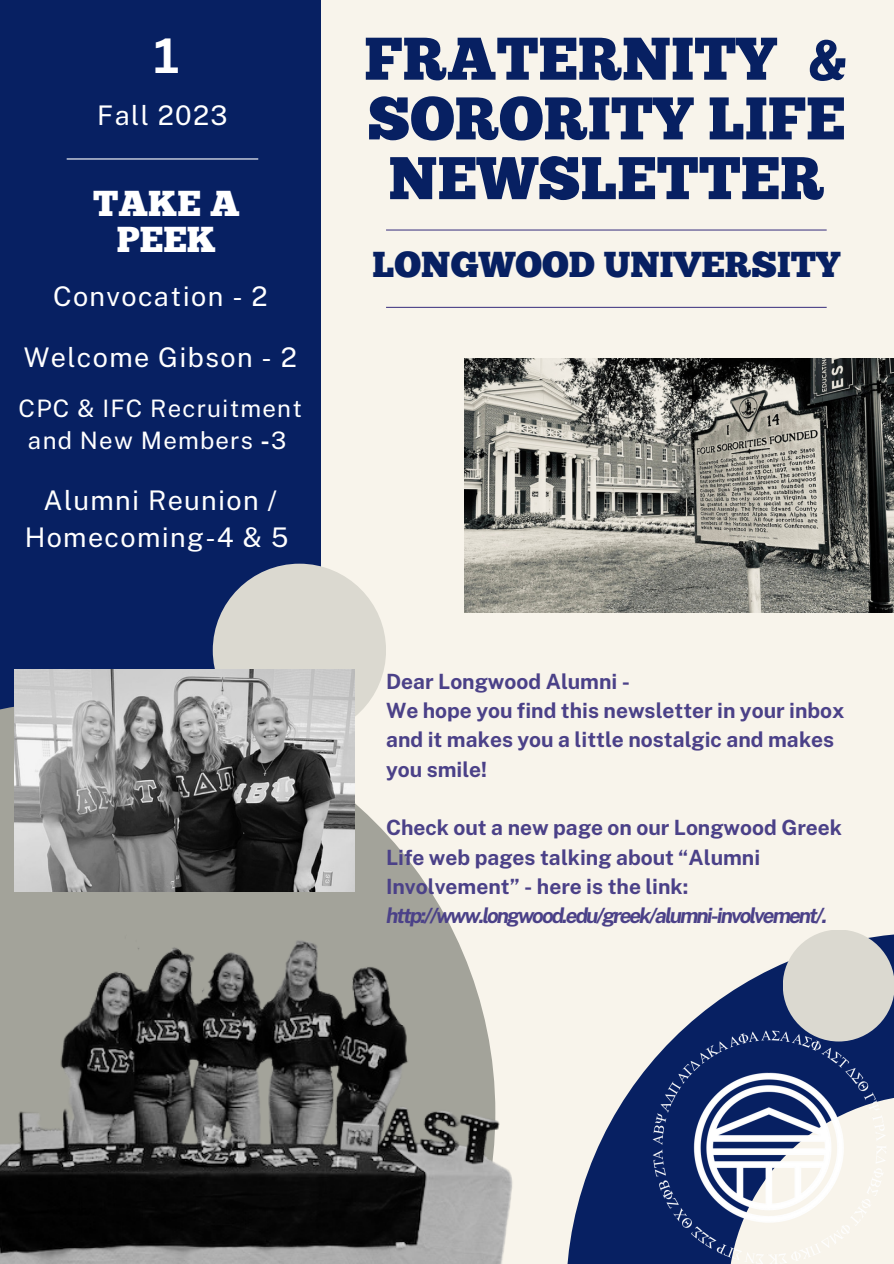
<style>
.page{position:relative;width:894px;height:1264px;background:#fff}
.page>*{position:absolute;margin:0;border:0;box-sizing:border-box;transform-origin:0 0}
.t1{font:60px/59.7px "Chunk Five";color:#072062}
.t2{font:700 48px "Canva Sans";color:#fff}
.t3{font:36px "Chunk Five";color:#072062}
.t4{font:36px "Chunk Five";color:#fff}
.t5{font:27px/37.2px "Public Sans";letter-spacing:.05em;color:#fff;text-align:center}
.t6{font:24px/32.7px "Public Sans";letter-spacing:.05em;color:#fff;text-align:center}
.t7{font:700 21px/29.2px "Public Sans";color:#4b4188}
.t8{font:italic 700 21px "Public Sans";letter-spacing:-.095em;color:#4b4188}
.s1{font-weight:700}
</style>
<div class="page">
<div style="left:0;top:0;width:893px;height:1263px;background:#f8f4eb"></div>
<div style="left:0;top:0;width:320px;height:1263px;background:#072062"></div>
<svg style="left:0;top:701px;width:369px;height:114px;fill:#a3a39a"></svg>
<hr style="left:67px;top:158px;width:191px;height:1px;background:#fff">
<hr style="left:386px;top:229px;width:440px;height:1px;background:#4b4188">
<hr style="left:386px;top:307px;width:440px;height:1px;background:#4b4188">
<img style="left:464px;top:358px;width:429px;height:254px">
<svg style="left:617px;top:933px;width:276px;height:330px"></svg>
<div style="left:782px;top:929px;width:111px;height:112px;background:#dbd9d0;border-radius:50%"></div>
<img style="left:644px;top:1023px;width:249px;height:240px">
<img style="left:0;top:815px;width:617px;height:448px">
<div style="left:213px;top:563px;width:173px;height:174px;background:#dbd9d0;border-radius:50%"></div>
<img style="left:15px;top:669px;width:339px;height:222px">
<p class="t2" style="left:154px;top:22px;width:27px">1</p>
<p class="t5" style="left:97px;top:97px;width:132px">Fall 2023</p>
<p class="t4" style="left:93px;top:189px;width:148px">TAKE A</p>
<p class="t4" style="left:117px;top:225px;width:101px">PEEK</p>
<p class="t5" style="left:53px;top:277px;width:216px">Convocation - 2</p>
<p class="t5" style="left:24px;top:338px;width:274px">Welcome Gibson - 2</p>
<p class="t6" style="left:19px;top:392px;width:285px">CPC &amp; IFC Recruitment and New Members <span class="s1">-</span>3</p>
<p class="t5" style="left:25px;top:481px;width:265px">Alumni Reunion /<br>Homecoming-4 &amp; 5</p>
<p class="t1" style="left:364px;top:35px;width:485px">FRATERNITY &amp;<br>SORORITY LIFE</p>
<p class="t1" style="left:388px;top:154px;width:437px">NEWSLETTER</p>
<p class="t3" style="left:372px;top:250px;width:469px">LONGWOOD UNIVERSITY</p>
<p class="t7" style="left:386px;top:666px;width:245px">Dear Longwood Alumni -</p>
<p class="t7" style="left:386px;top:696px;width:460px">We hope you find this newsletter in your inbox and it makes you a little nostalgic and makes you smile!</p>
<p class="t7" style="left:386px;top:813px;width:457px">Check out a new page on our Longwood Greek<br>Life web pages talking about “Alumni<br>Involvement” - here is the link:</p>
<p class="t8" style="left:386px;top:903px;width:443px">http://www.longwood.edu/greek/alumni-involvement/.</p>
</div>
